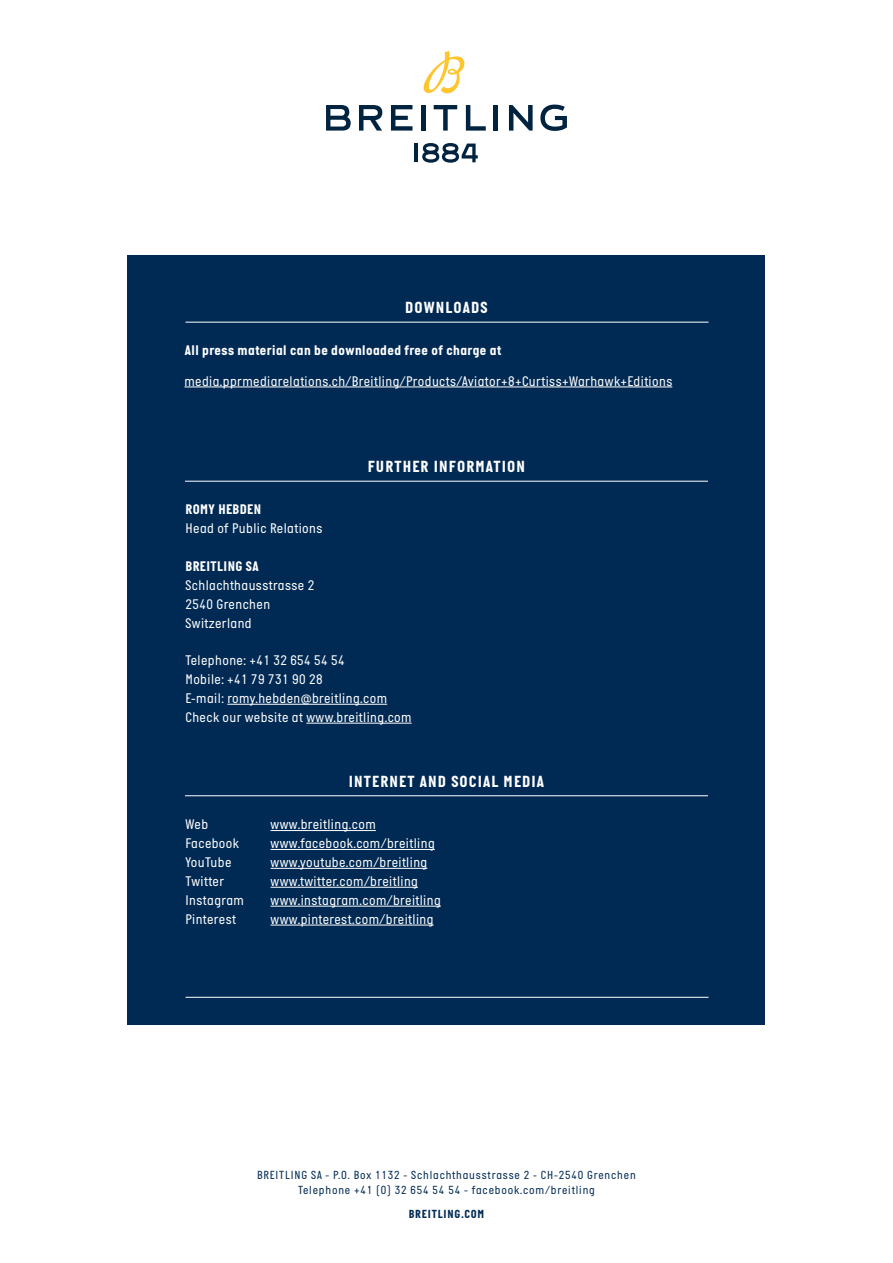
<style>
.page{position:relative;width:893px;height:1263px;background:#fff}
.page>*{position:absolute;margin:0;border:0;box-sizing:border-box;transform-origin:0 0}
.t1{font:700 16.5px "Italian Plate No 2";letter-spacing:.07em;color:#fff}
.t2{font:14.25px "Italian Plate No 2";letter-spacing:.03em;color:#fff}
.t3{font:700 14.25px "Italian Plate No 2";letter-spacing:.03em;color:#fff}
.t4{font:12px/14.4px "Italian Plate No 2";letter-spacing:.07em;color:#002a54;text-align:center}
.t5{font:700 12px "Italian Plate No 2";letter-spacing:.07em;color:#002a54}
</style>
<div class="page">
<div style="left:128px;top:255px;width:637px;height:770px;background:#002a54"></div>
<hr style="left:184px;top:387px;width:488px;height:1px;background:#fff">
<hr style="left:271px;top:830px;width:105px;height:1px;background:#fff">
<hr style="left:271px;top:849px;width:164px;height:1px;background:#fff">
<hr style="left:271px;top:868px;width:156px;height:1px;background:#fff">
<hr style="left:271px;top:887px;width:147px;height:1px;background:#fff">
<hr style="left:271px;top:906px;width:170px;height:1px;background:#fff">
<hr style="left:271px;top:925px;width:163px;height:1px;background:#fff">
<hr style="left:185px;top:322px;width:523px;height:1px;background:#fff">
<hr style="left:185px;top:481px;width:523px;height:1px;background:#fff">
<hr style="left:185px;top:795px;width:523px;height:1px;background:#fff">
<hr style="left:227px;top:704px;width:160px;height:1px;background:#fff">
<hr style="left:306px;top:723px;width:106px;height:1px;background:#fff">
<hr style="left:185px;top:997px;width:523px;height:1px;background:#fff">
<svg style="left:509px;top:105px;width:24px;height:26px"></svg>
<svg style="left:466px;top:105px;width:20px;height:26px"></svg>
<div style="left:493px;top:105px;width:5px;height:26px;background:#002340"></div>
<svg style="left:540px;top:105px;width:27px;height:26px"></svg>
<svg style="left:326px;top:105px;width:25px;height:26px"></svg>
<svg style="left:359px;top:105px;width:23px;height:26px"></svg>
<svg style="left:391px;top:105px;width:21px;height:26px"></svg>
<hr style="left:421px;top:105px;width:4px;height:26px;background:#002340">
<svg style="left:434px;top:105px;width:23px;height:26px"></svg>
<svg style="left:423px;top:51px;width:42px;height:43px"></svg>
<hr style="left:414px;top:144px;width:4px;height:18px;background:#002340">
<svg style="left:422px;top:143px;width:56px;height:20px"></svg>
<p class="t1" style="left:405px;top:299px;width:84px">DOWNLOADS</p>
<p class="t3" style="left:185px;top:343px;width:318px">All press material can be downloaded free of charge at</p>
<p class="t2" style="left:184px;top:373px;width:489px">media.pprmediarelations.ch/Breitling/Products/Aviator+8+Curtiss+Warhawk+Editions</p>
<p class="t1" style="left:368px;top:458px;width:159px">FURTHER INFORMATION</p>
<p class="t3" style="left:185px;top:502px;width:77px">ROMY HEBDEN</p>
<p class="t2" style="left:185px;top:520px;width:138px">Head of Public Relations</p>
<p class="t3" style="left:185px;top:558px;width:75px">BREITLING SA</p>
<p class="t2" style="left:185px;top:577px;width:130px">Schlachthausstrasse 2</p>
<p class="t2" style="left:185px;top:596px;width:86px">2540 Grenchen</p>
<p class="t2" style="left:185px;top:615px;width:68px">Switzerland</p>
<p class="t2" style="left:185px;top:653px;width:161px">Telephone: +41 32 654 54 54</p>
<p class="t2" style="left:185px;top:672px;width:139px">Mobile: +41 79 731 90 28</p>
<p class="t2" style="left:185px;top:691px;width:203px">E-mail: romy.hebden@breitling.com</p>
<p class="t2" style="left:185px;top:709px;width:228px">Check our website at www.breitling.com</p>
<p class="t1" style="left:349px;top:773px;width:197px">INTERNET AND SOCIAL MEDIA</p>
<p class="t2" style="left:185px;top:817px;width:24px">Web</p>
<p class="t2" style="left:271px;top:817px;width:107px">www.breitling.com</p>
<p class="t2" style="left:185px;top:836px;width:55px">Facebook</p>
<p class="t2" style="left:271px;top:836px;width:166px">www.facebook.com/breitling</p>
<p class="t2" style="left:185px;top:855px;width:47px">YouTube</p>
<p class="t2" style="left:271px;top:855px;width:158px">www.youtube.com/breitling</p>
<p class="t2" style="left:185px;top:874px;width:40px">Twitter</p>
<p class="t2" style="left:271px;top:874px;width:149px">www.twitter.com/breitling</p>
<p class="t2" style="left:185px;top:892px;width:60px">Instagram</p>
<p class="t2" style="left:271px;top:892px;width:172px">www.instagram.com/breitling</p>
<p class="t2" style="left:185px;top:911px;width:52px">Pinterest</p>
<p class="t2" style="left:271px;top:911px;width:165px">www.pinterest.com/breitling</p>
<p class="t4" style="left:257px;top:1168px;width:380px">BREITLING SA - P.O. Box 1132 - Schlachthausstrasse 2 - CH-2540 Grenchen<br>Telephone +41 (0) 32 654 54 54 - facebook.com/breitling</p>
<p class="t5" style="left:409px;top:1207px;width:77px">BREITLING.COM</p>
</div>
